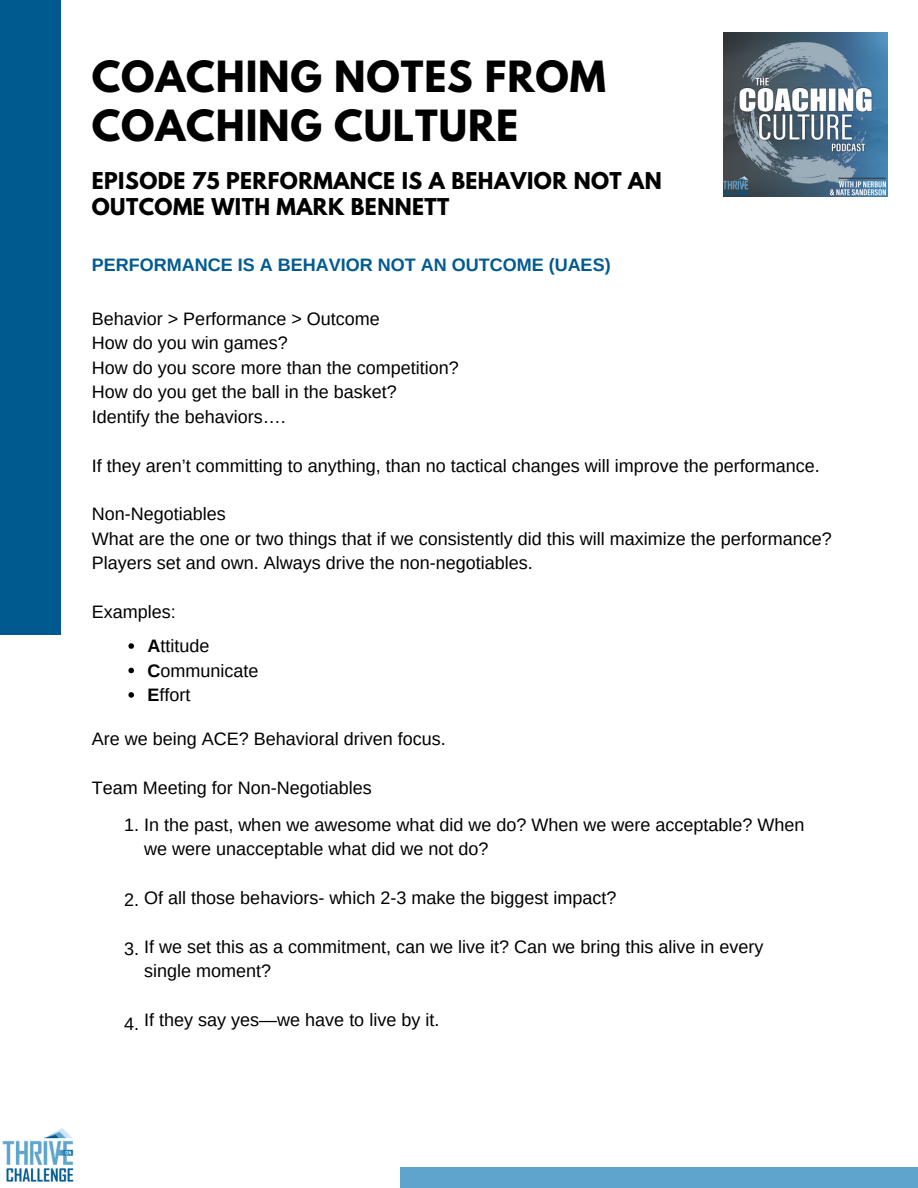
<style>
.page{position:relative;width:918px;height:1188px;background:#fff}
.page>*{position:absolute;margin:0;border:0;box-sizing:border-box;transform-origin:0 0}
.t1{font:700 38.1px/48.8px "League Spartan";letter-spacing:.02em;color:#000}
.t2{font:700 20.55px/26px "League Spartan";letter-spacing:.02em;color:#000}
.t3{font:18px/24.5px "Arimo";color:#000}
.t4{font:700 18px "Arimo";color:#005a90}
.s1{font-weight:700}
</style>
<div class="page">
<div style="left:0;top:0;width:61px;height:635px;background:#005a90"></div>
<div style="left:401px;top:1168px;width:517px;height:20px;background:#5fa4cb"></div>
<img style="left:2px;top:1128px;width:72px;height:54px">
<img style="left:723px;top:32px;width:165px;height:164px">
<svg style="left:128px;top:643px;width:6px;height:6px"></svg>
<svg style="left:128px;top:668px;width:6px;height:5px"></svg>
<svg style="left:128px;top:692px;width:6px;height:6px"></svg>
<h1 class="t1" style="left:92px;top:57px;width:516px">COACHING NOTES FROM<br>COACHING CULTURE</h1>
<p class="t2" style="left:92px;top:171px;width:572px">EPISODE 75 PERFORMANCE IS A BEHAVIOR NOT AN<br>OUTCOME WITH MARK BENNETT</p>
<p class="t4" style="left:92px;top:255px;width:520px">PERFORMANCE IS A BEHAVIOR NOT AN OUTCOME (UAES)</p>
<p class="t3" style="left:92px;top:306px;width:369px">Behavior &gt; Performance &gt; Outcome<br>How do you win games?<br>How do you score more than the competition?<br>How do you get the ball in the basket?<br>Identify the behaviors….</p>
<p class="t3" style="left:92px;top:453px;width:730px">If they aren’t committing to anything, than no tactical changes will improve the performance.</p>
<p class="t3" style="left:92px;top:502px;width:742px">Non-Negotiables<br>What are the one or two things that if we consistently did this will maximize the performance?<br>Players set and own. Always drive the non-negotiables.</p>
<p class="t3" style="left:147px;top:595px;width:64px;line-height:33.9px;text-indent:-56px">Examples:<br><span class="s1">A</span>ttitude</p>
<p class="t3" style="left:147px;top:658px;width:113px"><span class="s1">C</span>ommunicate<br><span class="s1">E</span>ffort</p>
<p class="t3" style="left:92px;top:726px;width:356px">Are we being ACE? Behavioral driven focus.</p>
<p class="t3" style="left:92px;top:775px;width:282px">Team Meeting for Non-Negotiables</p>
<p class="t3" style="left:144px;top:812px;width:662px;text-indent:-20px">1. In the past, when we awesome what did we do? When we were acceptable? When we were unacceptable what did we not do?</p>
<p class="t3" style="left:124px;top:886px;width:494px">2. Of all those behaviors- which 2-3 make the biggest impact?</p>
<p class="t3" style="left:144px;top:934px;width:621px">If we set this as a commitment, can we live it? Can we bring this alive in every single moment?</p>
<p class="t3" style="left:144px;top:1008px;width:297px">If they say yes—we have to live by it.</p>
<p class="t3" style="left:124px;top:936px;width:16px">3.</p>
<p class="t3" style="left:124px;top:1011px;width:16px">4.</p>
</div>
